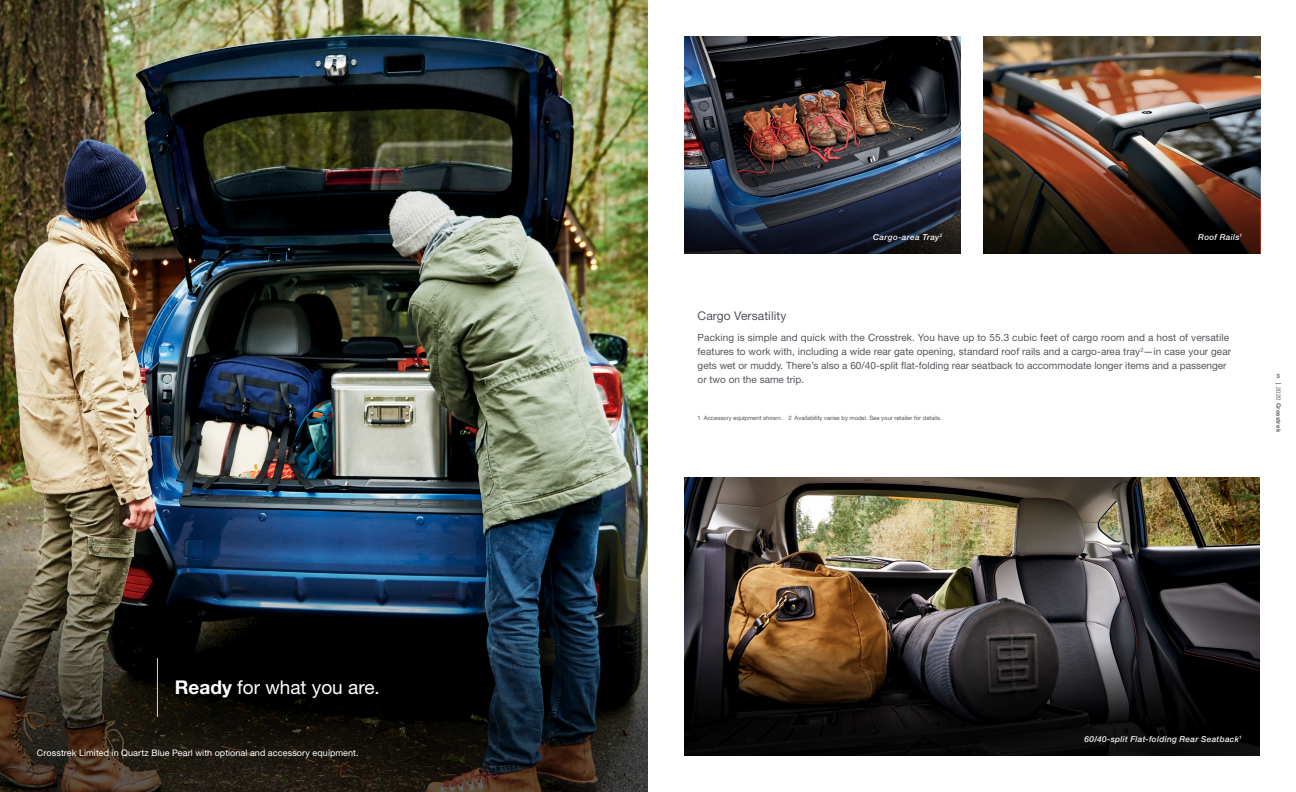
<style>
.page{position:relative;width:1296px;height:792px;background:#fff}
.page>*{position:absolute;margin:0;border:0;box-sizing:border-box;transform-origin:0 0}
.t1{font:19px "Helvetica Neue LT Pro";color:#fff}
.t2{font:12px "Helvetica Neue LT Pro";letter-spacing:.01em;color:#52555b}
.t3{font:10px/14px "Helvetica Neue LT Pro";letter-spacing:.005em;color:#52555b}
.t4{font:9px "Helvetica Neue LT Pro";letter-spacing:.01em;color:#fff}
.t5{font:italic 500 8.2px "Helvetica Neue LT Pro";letter-spacing:.035em;color:#fff}
.t6{font:6px "Helvetica Neue LT Pro";letter-spacing:-.005em;color:#52555b}
.t7{font:700 6px "Helvetica Neue LT Pro";letter-spacing:.03em;color:#4d4d4f}
.t8{font:italic 500 4.8px "Helvetica Neue LT Pro";color:#fff}
.s1{font-weight:700}
.s2{font-weight:400}
</style>
<div class="page">
<img style="left:0;top:0;width:648px;height:531px">
<img style="left:0;top:531px;width:648px;height:261px">
<img style="left:684px;top:477px;width:576px;height:155px">
<svg style="left:684px;top:632px;width:576px;height:124px;background:#211b18"></svg>
<img style="left:984px;top:36px;width:276px;height:132px">
<svg style="left:984px;top:168px;width:276px;height:86px;background:#381f14"></svg>
<img style="left:684px;top:36px;width:276px;height:132px">
<svg style="left:684px;top:168px;width:276px;height:86px;background:#283142"></svg>
<hr style="left:157px;top:658px;width:1px;height:59px;background:#fff">
<h1 class="t1" style="left:175px;top:676px;width:207px"><span class="s1">Ready</span> for what you are.</h1>
<p class="t4" style="left:37px;top:747px;width:323px">Crosstrek Limited in Quartz Blue Pearl with optional and accessory equipment.</p>
<p class="t5" style="left:873px;top:232px;width:71px">Cargo-area Tray<sup>2</sup></p>
<p class="t8" style="left:1239px;top:232px;width:4px">1</p>
<p class="t5" style="left:1198px;top:232px;width:43px">Roof Rails</p>
<p class="t2" style="left:698px;top:309px;width:90px">Cargo Versatility</p>
<p class="t3" style="left:698px;top:330px;width:535px">Packing is simple and quick with the Crosstrek. You have up to 55.3 cubic feet of cargo room and a host of versatile features to work with, including a wide rear gate opening, standard roof rails and a cargo-area tray<sup>2</sup>—in case your gear gets wet or muddy. There’s also a 60/40-split flat-folding rear seatback to accommodate longer items and a passenger or two on the same trip.</p>
<p class="t6" style="left:698px;top:414px;width:246px">1 Accessory equipment shown. 2 Availability varies by model. See your retailer for details.</p>
<p class="t7" style="left:1276px;top:372px;width:5px">3</p>
<p class="t7" style="left:1283px;top:383px;width:50px;rotate:90deg">| <span class="s2">2020</span> Crosstrek</p>
<p class="t5" style="left:1085px;top:734px;width:159px">60/40-split Flat-folding Rear Seatback<sup>1</sup></p>
</div>
